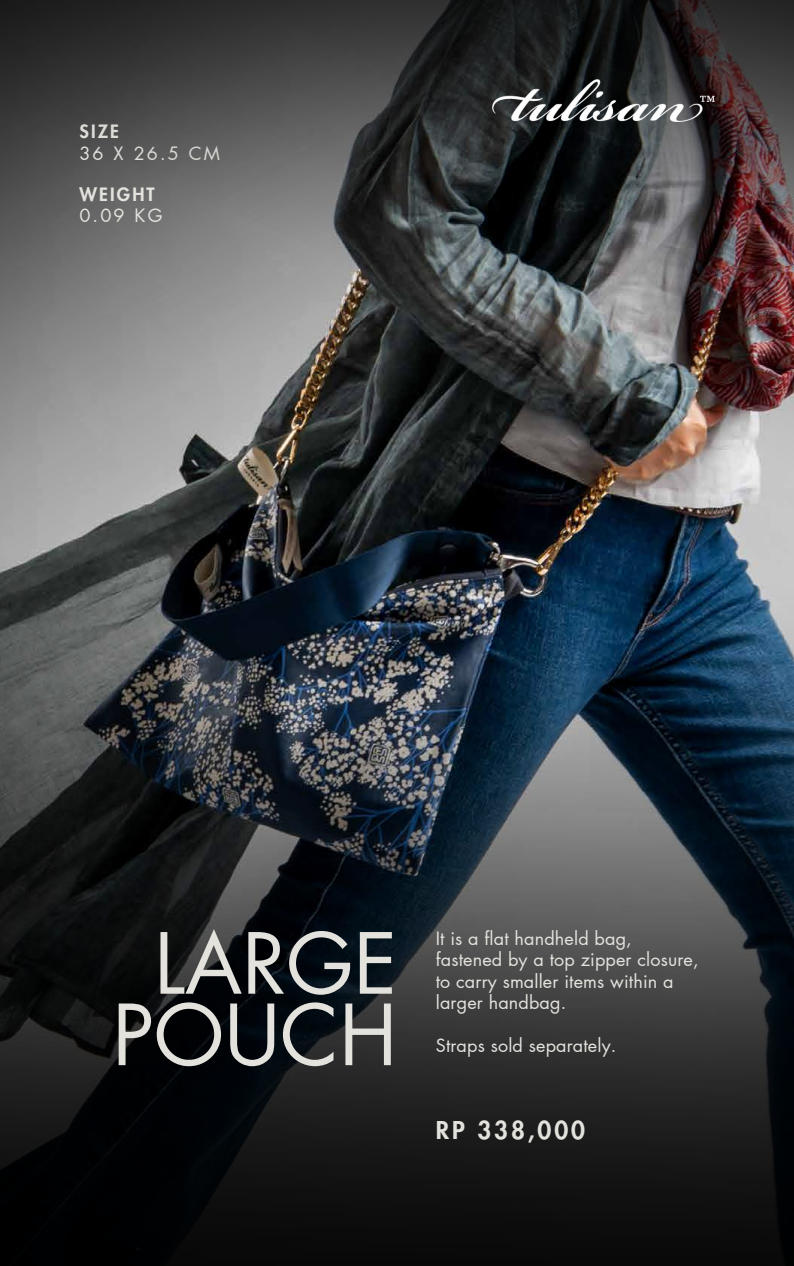
<style>
.page{position:relative;width:794px;height:1266px;background:#fff}
.page>*{position:absolute;margin:0;border:0;box-sizing:border-box;transform-origin:0 0}
.t1{font:81.75px "Futura LT Pro";color:#e4e2dd}
.t2{font:800 24px "Futura LT Pro";letter-spacing:.12em;color:#e4e2dd}
.t3{font:18px/21.4px "Futura LT Pro";letter-spacing:.01em;color:#e4e2dd}
.t4{font:800 18px "Futura LT Pro";letter-spacing:.12em;color:#e4e2dd}
</style>
<div class="page">
<img style="left:0;top:0;width:793px;height:527px">
<img style="left:492px;top:79px;width:222px;height:43px">
<img style="left:0;top:527px;width:793px;height:739px">
<p class="t4" style="left:79px;top:123px;width:41px">SIZE</p>
<p class="t3" style="left:79px;top:143px;width:142px">36 X 26.5 CM</p>
<p class="t4" style="left:79px;top:186px;width:77px">WEIGHT</p>
<p class="t3" style="left:79px;top:205px;width:85px">0.09 KG</p>
<p class="t1" style="left:154px;top:926px;width:244px">LARGE</p>
<p class="t1" style="left:112px;top:997px;width:286px">POUCH</p>
<p class="t3" style="left:435px;top:928px;width:264px">It is a flat handheld bag, fastened by a top zipper closure, to carry smaller items within a larger handbag.</p>
<p class="t3" style="left:435px;top:1035px;width:182px">Straps sold separately.</p>
<p class="t2" style="left:435px;top:1119px;width:151px">RP 338,000</p>
</div>
